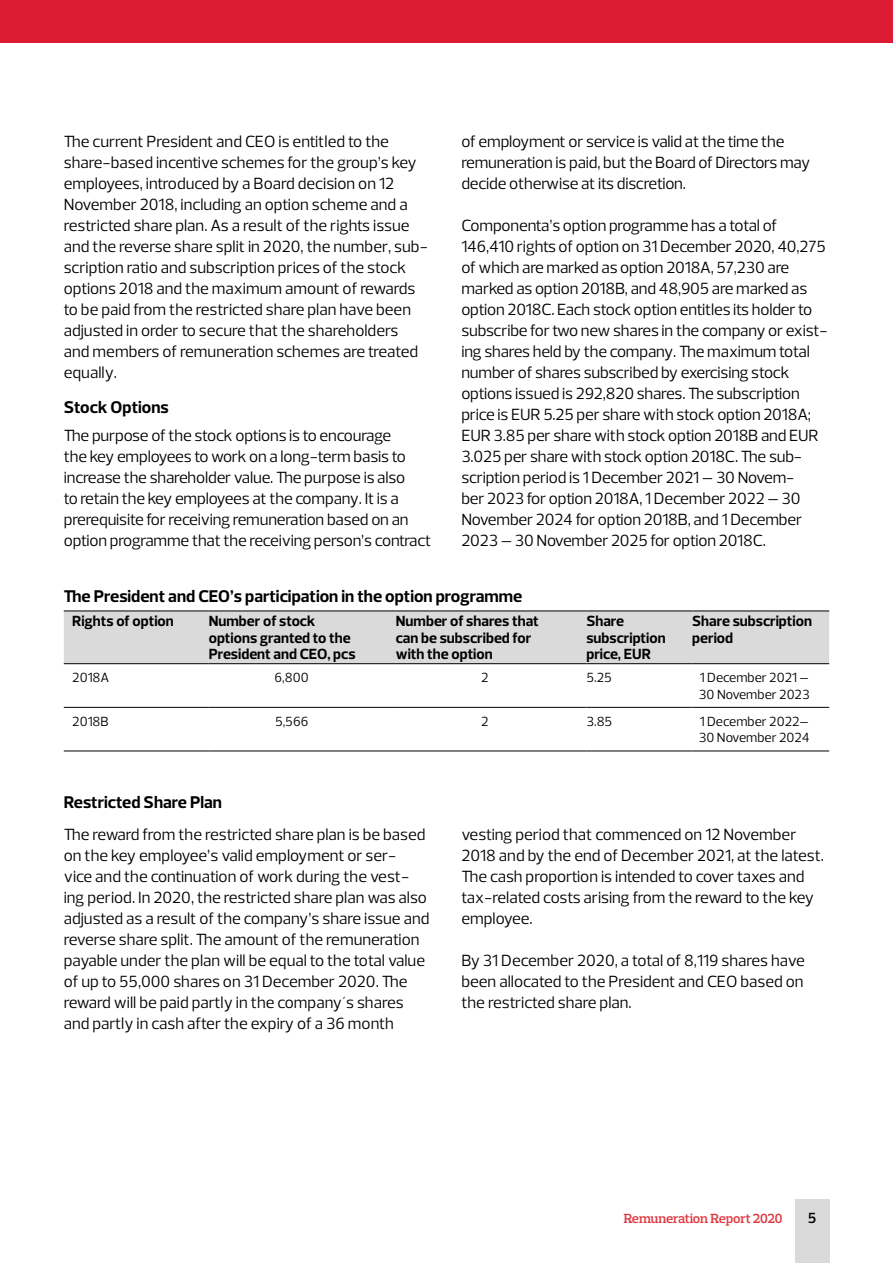
<style>
.page{position:relative;width:893px;height:1263px;background:#fff}
.page>*{position:absolute;margin:0;border:0;box-sizing:border-box;transform-origin:0 0}
.Vo2{font:700 17.25px "Prelo";color:#000}
.Leipis{font:16.5px/21px "Prelo";letter-spacing:-.01em;color:#000}
.TAUL_Ots2{font:700 15px/16.5px "Prelo";color:#000}
.t1{font:600 15px "Prelo";color:#000}
.TAUL_Leipis_vas{font:13.5px/16.5px "Prelo";color:#000}
.t2{font:600 13.5px "Prelo Slab";letter-spacing:-.015em;color:#de3a41}
</style>
<div class="page">
<div style="left:795px;top:1199px;width:34px;height:64px;background:#dadada"></div>
<div style="left:0;top:0;width:893px;height:43px;background:#db1b32"></div>
<div style="left:64px;top:612px;width:765px;height:51px;background:#dadada"></div>
<hr style="left:64px;top:611px;width:145px;height:1px;background:#000">
<hr style="left:209px;top:611px;width:187px;height:1px;background:#000">
<hr style="left:396px;top:611px;width:190px;height:1px;background:#000">
<hr style="left:586px;top:611px;width:106px;height:1px;background:#000">
<hr style="left:692px;top:611px;width:137px;height:1px;background:#000">
<hr style="left:64px;top:663px;width:145px;height:1px;background:#000">
<hr style="left:209px;top:663px;width:187px;height:1px;background:#000">
<hr style="left:396px;top:663px;width:190px;height:1px;background:#000">
<hr style="left:586px;top:663px;width:106px;height:1px;background:#000">
<hr style="left:692px;top:663px;width:137px;height:1px;background:#000">
<hr style="left:64px;top:707px;width:145px;height:1px;background:#000">
<hr style="left:209px;top:707px;width:187px;height:1px;background:#000">
<hr style="left:396px;top:707px;width:190px;height:1px;background:#000">
<hr style="left:586px;top:707px;width:106px;height:1px;background:#000">
<hr style="left:692px;top:707px;width:137px;height:1px;background:#000">
<hr style="left:64px;top:751px;width:145px;height:1px;background:#000">
<hr style="left:209px;top:751px;width:187px;height:1px;background:#000">
<hr style="left:396px;top:751px;width:190px;height:1px;background:#000">
<hr style="left:586px;top:751px;width:106px;height:1px;background:#000">
<hr style="left:692px;top:751px;width:137px;height:1px;background:#000">
<p class="Leipis" style="left:64px;top:131px;width:366px">The current President and CEO is entitled to the share-based incentive schemes for the group’s key employees, introduced by a Board decision on 12<br>November 2018, including an option scheme and a restricted share plan. As a result of the rights issue and the reverse share split in 2020, the number, sub&shy;scription ratio and subscription prices of the stock options 2018 and the maximum amount of rewards to be paid from the restricted share plan have been adjusted in order to secure that the shareholders and members of remuneration schemes are treated equally.</p>
<p class="Vo2" style="left:64px;top:396px;width:106px">Stock Options</p>
<p class="Leipis" style="left:64px;top:425px;width:369px">The purpose of the stock options is to encourage<br>the key employees to work on a long-term basis to increase the shareholder value. The purpose is also<br>to retain the key employees at the company. It is a prerequisite for receiving remuneration based on an option programme that the receiving person’s contract</p>
<p class="Leipis" style="left:461px;top:131px;width:351px">of employment or service is valid at the time the remuneration is paid, but the Board of Directors may decide otherwise at its discretion.</p>
<p class="Leipis" style="left:461px;top:215px;width:368px">Componenta’s option programme has a total of 146,410 rights of option on 31 December 2020, 40,275 of which are marked as option 2018A, 57,230 are marked as option 2018B, and 48,905 are marked as option 2018C. Each stock option entitles its holder to subscribe for two new shares in the company or exist&shy;ing shares held by the company. The maximum total number of shares subscribed by exercising stock options issued is 292,820 shares. The subscription price is EUR 5.25 per share with stock option 2018A; EUR 3.85 per share with stock option 2018B and EUR 3.025 per share with stock option 2018C. The sub&shy;scription period is 1 December 2021 – 30 Novem-<br>ber 2023 for option 2018A, 1 December 2022 – 30<br>November 2024 for option 2018B, and 1 December 2023 – 30 November 2025 for option 2018C.</p>
<p class="Vo2" style="left:64px;top:585px;width:460px">The President and CEO’s participation in the option programme</p>
<p class="TAUL_Ots2" style="left:72px;top:613px;width:103px">Rights of option</p>
<p class="TAUL_Ots2" style="left:209px;top:613px;width:148px">Number of stock options granted to the<br>President and CEO, pcs</p>
<p class="TAUL_Ots2" style="left:396px;top:613px;width:145px">Number of shares that can be subscribed for with the option</p>
<p class="TAUL_Ots2" style="left:586px;top:613px;width:81px">Share subscription price, EUR</p>
<p class="TAUL_Ots2" style="left:692px;top:613px;width:121px">Share subscription period</p>
<p class="TAUL_Leipis_vas" style="left:72px;top:670px;width:39px">2018A</p>
<p class="TAUL_Leipis_vas" style="left:275px;top:670px;width:36px">6,800</p>
<p class="TAUL_Leipis_vas" style="left:481px;top:670px;width:9px">2</p>
<p class="TAUL_Leipis_vas" style="left:586px;top:670px;width:27px">5.25</p>
<p class="TAUL_Leipis_vas" style="left:699px;top:670px;width:112px">1 December 2021 –<br>30 November 2023</p>
<p class="TAUL_Leipis_vas" style="left:72px;top:713px;width:38px">2018B</p>
<p class="TAUL_Leipis_vas" style="left:275px;top:713px;width:35px">5,566</p>
<p class="TAUL_Leipis_vas" style="left:481px;top:713px;width:9px">2</p>
<p class="TAUL_Leipis_vas" style="left:586px;top:713px;width:27px">3.85</p>
<p class="TAUL_Leipis_vas" style="left:699px;top:713px;width:113px">1 December 2022–<br>30 November 2024</p>
<p class="Vo2" style="left:64px;top:792px;width:160px">Restricted Share Plan</p>
<p class="Leipis" style="left:64px;top:824px;width:367px">The reward from the restricted share plan is be based on the key employee’s valid employment or ser-<br>vice and the continuation of work during the vest&shy;ing period. In 2020, the restricted share plan was also adjusted as a result of the company’s share issue and reverse share split. The amount of the remuneration payable under the plan will be equal to the total value of up to 55,000 shares on 31 December 2020. The reward will be paid partly in the company´s shares and partly in cash after the expiry of a 36 month</p>
<p class="Leipis" style="left:461px;top:824px;width:364px">vesting period that commenced on 12 November 2018 and by the end of December 2021, at the latest.<br>The cash proportion is intended to cover taxes and tax-related costs arising from the reward to the key employee.</p>
<p class="Leipis" style="left:461px;top:950px;width:345px;text-align:justify">By 31 December 2020, a total of 8,119 shares have been allocated to the President and CEO based on the restricted share plan.</p>
<p class="t2" style="left:624px;top:1210px;width:160px">Remuneration Report 2020</p>
<p class="t1" style="left:808px;top:1209px;width:10px">5</p>
</div>
